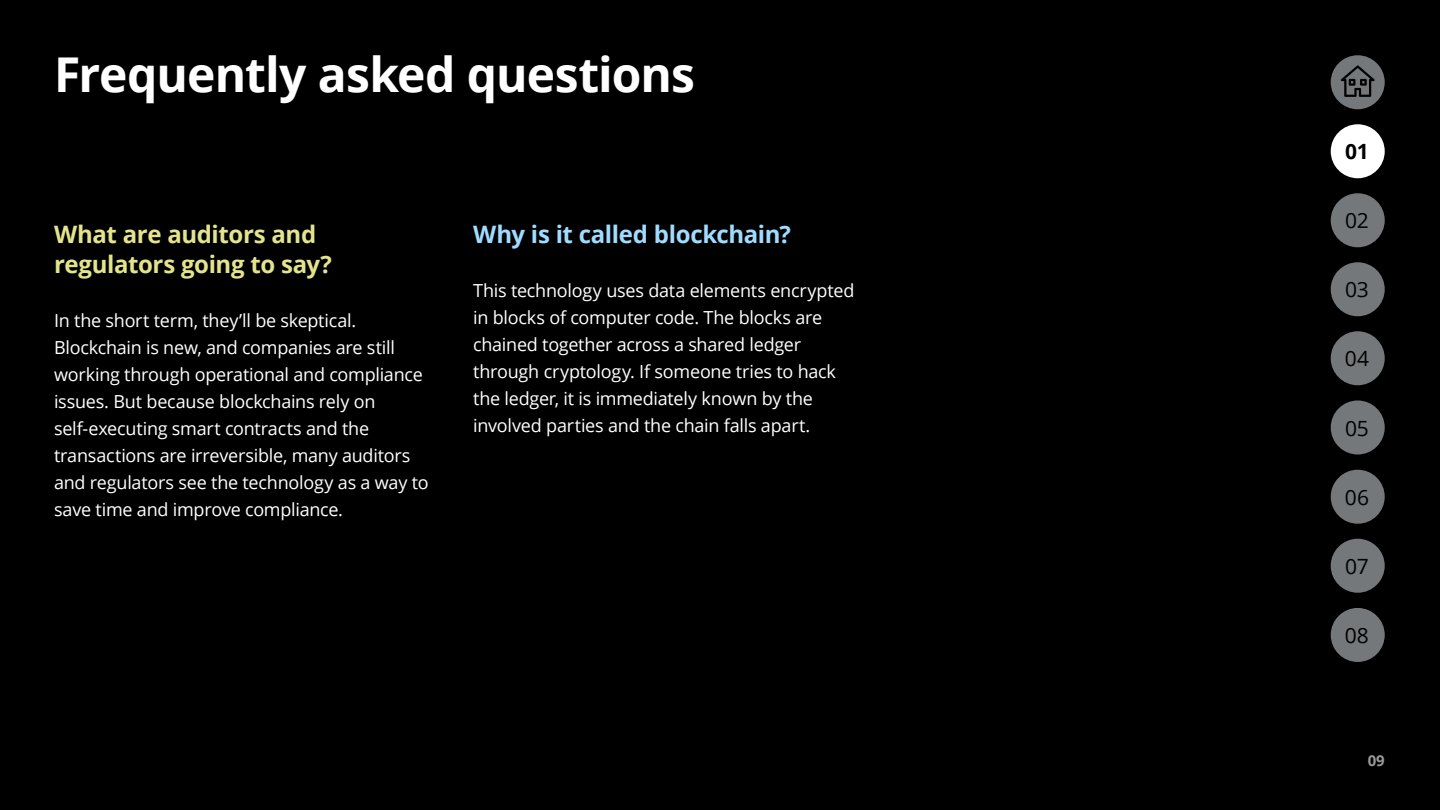
<style>
.page{position:relative;width:1440px;height:810px;background:#000}
.page>*{position:absolute;margin:0;border:0;box-sizing:border-box;transform-origin:0 0}
.t1{font:700 48px "Open Sans";letter-spacing:-.02em;color:#fff}
.t2{font:700 24px/30px "Open Sans";letter-spacing:-.015em;color:#e3e48d}
.t3{font:700 24px "Open Sans";letter-spacing:-.015em;color:#a0dcff}
.t4{font:21px "Open Sans";letter-spacing:-.01em;color:#000}
.t5{font:700 21px "Open Sans";color:#000}
.t6{font:18px/27px "Open Sans";letter-spacing:-.015em;color:#fff}
.t7{font:700 15px "Open Sans";color:#97999b}
</style>
<div class="page">
<div style="left:1331px;top:331px;width:54px;height:54px;background:#75787b;border-radius:50%"></div>
<div style="left:1331px;top:400px;width:54px;height:54px;background:#75787b;border-radius:50%"></div>
<div style="left:1331px;top:124px;width:54px;height:54px;background:#fff;border-radius:50%"></div>
<svg style="left:1331px;top:55px;width:54px;height:54px"></svg>
<div style="left:1331px;top:262px;width:54px;height:54px;background:#75787b;border-radius:50%"></div>
<div style="left:1331px;top:193px;width:54px;height:54px;background:#75787b;border-radius:50%"></div>
<div style="left:1331px;top:539px;width:54px;height:54px;background:#75787b;border-radius:50%"></div>
<div style="left:1331px;top:608px;width:54px;height:54px;background:#75787b;border-radius:50%"></div>
<div style="left:1331px;top:470px;width:54px;height:54px;background:#75787b;border-radius:50%"></div>
<h1 class="t1" style="left:54px;top:41px;width:643px">Frequently asked questions</h1>
<h2 class="t2" style="left:54px;top:219px;width:279px">What are auditors and regulators going to say?</h2>
<p class="t6" style="left:54px;top:307px;width:376px">In the short term, they’ll be skeptical.<br>Blockchain is new, and companies are still working through operational and compliance issues. But because blockchains rely on self-executing smart contracts and the transactions are irreversible, many auditors and regulators see the technology as a way to save time and improve compliance.</p>
<h2 class="t3" style="left:473px;top:218px;width:319px">Why is it called blockchain?</h2>
<p class="t6" style="left:473px;top:277px;width:383px">This technology uses data elements encrypted in blocks of computer code. The blocks are chained together across a shared ledger through cryptology. If someone tries to hack the ledger, it is immediately known by the involved parties and the chain falls apart.</p>
<p class="t5" style="left:1345px;top:137px;width:25px">01</p>
<p class="t4" style="left:1345px;top:206px;width:25px">02</p>
<p class="t4" style="left:1345px;top:275px;width:25px">03</p>
<p class="t4" style="left:1345px;top:344px;width:26px">04</p>
<p class="t4" style="left:1345px;top:414px;width:25px">05</p>
<p class="t4" style="left:1345px;top:483px;width:26px">06</p>
<p class="t4" style="left:1345px;top:552px;width:25px">07</p>
<p class="t4" style="left:1345px;top:621px;width:26px">08</p>
<p class="t7" style="left:1368px;top:750px;width:18px">09</p>
</div>
